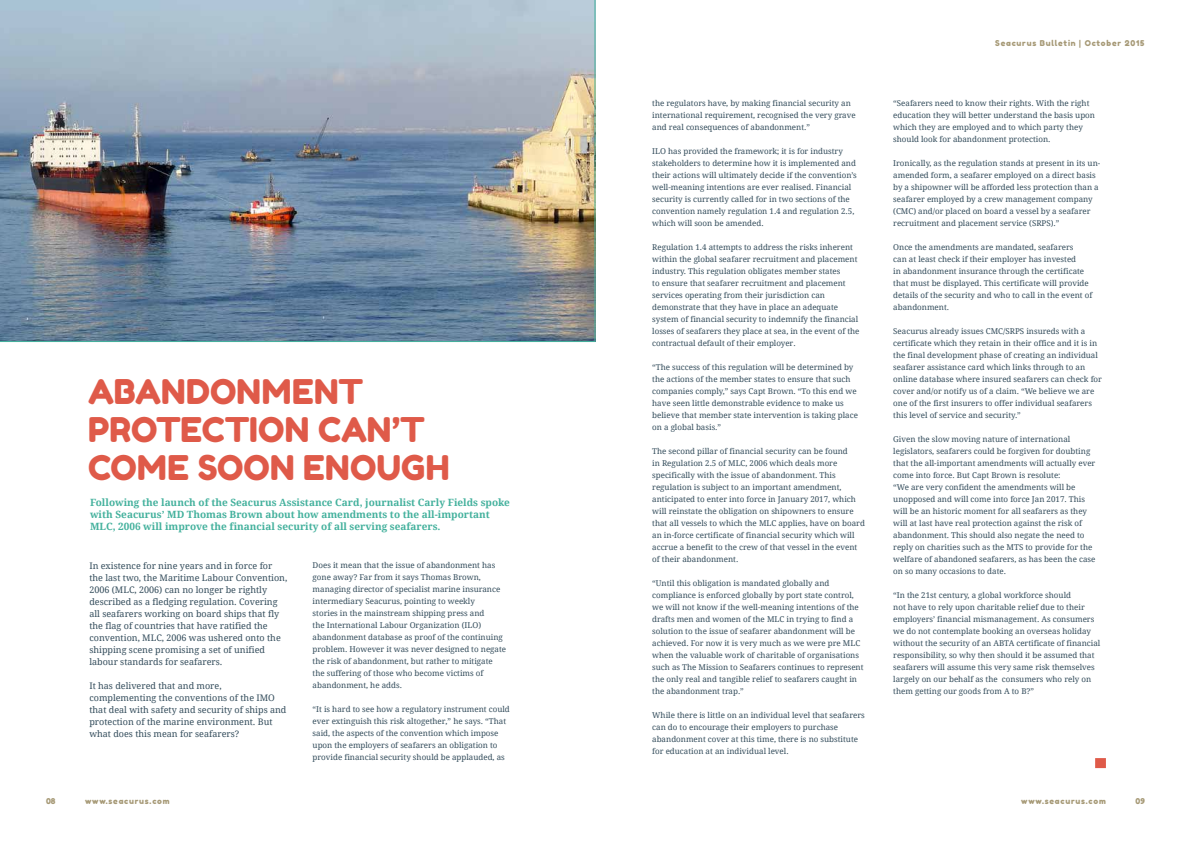
<style>
.page{position:relative;width:1191px;height:842px;background:#fff}
.page>*{position:absolute;margin:0;border:0;box-sizing:border-box;transform-origin:0 0}
.t1{font:34px/38px "Fredoka One";color:#df5a49}
.t2{font:700 10px/12px "Droid Serif";color:#44b19d}
.t3{font:9px/12px "Droid Serif";color:#344d5c}
.t4{font:8px/12px "Droid Serif";color:#344d5c}
.t5{font:8px "Fredoka One";letter-spacing:.1em;color:#a69976}
</style>
<div class="page">
<img style="left:0;top:0;width:595px;height:342px">
<div style="left:1095px;top:758px;width:11px;height:10px;background:#df5a49"></div>
<h1 class="t1" style="left:88px;top:372px;width:363px">ABANDONMENT<br>PROTECTION CAN’T<br>COME SOON ENOUGH</h1>
<p class="t2" style="left:90px;top:496px;width:421px">Following the launch of the Seacurus Assistance Card, journalist Carly Fields spoke with Seacurus’ MD Thomas Brown about how amendments to the all-important<br>MLC, 2006 will improve the financial security of all serving seafarers.</p>
<p class="t3" style="left:89px;top:560px;width:199px">In existence for nine years and in force for the last two, the Maritime Labour Convention, 2006 (MLC, 2006) can no longer be rightly described as a fledging regulation. Covering all seafarers working on board ships that fly the flag of countries that have ratified the convention, MLC, 2006 was ushered onto the shipping scene promising a set of unified labour standards for seafarers.</p>
<p class="t3" style="left:89px;top:680px;width:199px">It has delivered that and more, complementing the conventions of the IMO that deal with safety and security of ships and protection of the marine environment. But what does this mean for seafarers?</p>
<p class="t4" style="left:313px;top:560px;width:195px">Does it mean that the issue of abandonment has gone away? Far from it says Thomas Brown, managing director of specialist marine insurance intermediary Seacurus, pointing to weekly<br>stories in the mainstream shipping press and<br>the International Labour Organization (ILO) abandonment database as proof of the continuing problem. However it was never designed to negate the risk of abandonment, but rather to mitigate the suffering of those who become victims of abandonment, he adds.</p>
<p class="t4" style="left:313px;top:704px;width:199px">“It is hard to see how a regulatory instrument could ever extinguish this risk altogether,” he says. “That said, the aspects of the convention which impose upon the employers of seafarers an obligation to provide financial security should be applauded, as</p>
<p class="t4" style="left:652px;top:97px;width:205px">the regulators have, by making financial security an international requirement, recognised the very grave and real consequences of abandonment.”</p>
<p class="t4" style="left:652px;top:145px;width:206px">ILO has provided the framework; it is for industry stakeholders to determine how it is implemented and their actions will ultimately decide if the convention’s well-meaning intentions are ever realised. Financial security is currently called for in two sections of the convention namely regulation 1.4 and regulation 2.5, which will soon be amended.</p>
<p class="t4" style="left:652px;top:241px;width:209px">Regulation 1.4 attempts to address the risks inherent within the global seafarer recruitment and placement industry. This regulation obligates member states<br>to ensure that seafarer recruitment and placement services operating from their jurisdiction can demonstrate that they have in place an adequate system of financial security to indemnify the financial losses of seafarers they place at sea, in the event of the contractual default of their employer.</p>
<p class="t4" style="left:652px;top:361px;width:207px">“The success of this regulation will be determined by the actions of the member states to ensure that such companies comply,” says Capt Brown. “To this end we have seen little demonstrable evidence to make us believe that member state intervention is taking place on a global basis.”</p>
<p class="t4" style="left:652px;top:445px;width:214px">The second pillar of financial security can be found<br>in Regulation 2.5 of MLC, 2006 which deals more specifically with the issue of abandonment. This regulation is subject to an important amendment, anticipated to enter into force in January 2017, which will reinstate the obligation on shipowners to ensure that all vessels to which the MLC applies, have on board an in-force certificate of financial security which will accrue a benefit to the crew of that vessel in the event of their abandonment.</p>
<p class="t4" style="left:652px;top:577px;width:213px">“Until this obligation is mandated globally and compliance is enforced globally by port state control, we will not know if the well-meaning intentions of the drafts men and women of the MLC in trying to find a solution to the issue of seafarer abandonment will be achieved. For now it is very much as we were pre MLC when the valuable work of charitable of organisations such as The Mission to Seafarers continues to represent the only real and tangible relief to seafarers caught in the abandonment trap.”</p>
<p class="t4" style="left:652px;top:709px;width:214px">While there is little on an individual level that seafarers can do to encourage their employers to purchase abandonment cover at this time, there is no substitute for education at an individual level.</p>
<p class="t5" style="left:995px;top:38px;width:151px">Seacurus Bulletin | October 2015</p>
<p class="t4" style="left:893px;top:97px;width:203px">“Seafarers need to know their rights. With the right education they will better understand the basis upon which they are employed and to which party they should look for abandonment protection.</p>
<p class="t4" style="left:893px;top:157px;width:208px">Ironically, as the regulation stands at present in its un&shy;amended form, a seafarer employed on a direct basis by a shipowner will be afforded less protection than a seafarer employed by a crew management company (CMC) and/or placed on board a vessel by a seafarer recruitment and placement service (SRPS).”</p>
<p class="t4" style="left:893px;top:241px;width:200px">Once the amendments are mandated, seafarers<br>can at least check if their employer has invested<br>in abandonment insurance through the certificate that must be displayed. This certificate will provide details of the security and who to call in the event of abandonment.</p>
<p class="t4" style="left:893px;top:325px;width:210px">Seacurus already issues CMC/SRPS insureds with a certificate which they retain in their office and it is in the final development phase of creating an individual seafarer assistance card which links through to an online database where insured seafarers can check for cover and/or notify us of a claim. “We believe we are one of the first insurers to offer individual seafarers this level of service and security.”</p>
<p class="t4" style="left:893px;top:433px;width:204px">Given the slow moving nature of international legislators, seafarers could be forgiven for doubting that the all-important amendments will actually ever come into force. But Capt Brown is resolute:<br>“We are very confident the amendments will be unopposed and will come into force Jan 2017. This will be an historic moment for all seafarers as they will at last have real protection against the risk of abandonment. This should also negate the need to reply on charities such as the MTS to provide for the welfare of abandoned seafarers, as has been the case on so many occasions to date.</p>
<p class="t4" style="left:893px;top:589px;width:209px">“In the 21st century, a global workforce should<br>not have to rely upon charitable relief due to their employers’ financial mismanagement. As consumers we do not contemplate booking an overseas holiday without the security of an ABTA certificate of financial responsibility, so why then should it be assumed that seafarers will assume this very same risk themselves largely on our behalf as the consumers who rely on them getting our goods from A to B?”</p>
<p class="t5" style="left:46px;top:796px;width:11px">08</p>
<p class="t5" style="left:85px;top:796px;width:86px">www.seacurus.com</p>
<p class="t5" style="left:1021px;top:796px;width:86px">www.seacurus.com</p>
<p class="t5" style="left:1135px;top:796px;width:11px">09</p>
</div>
